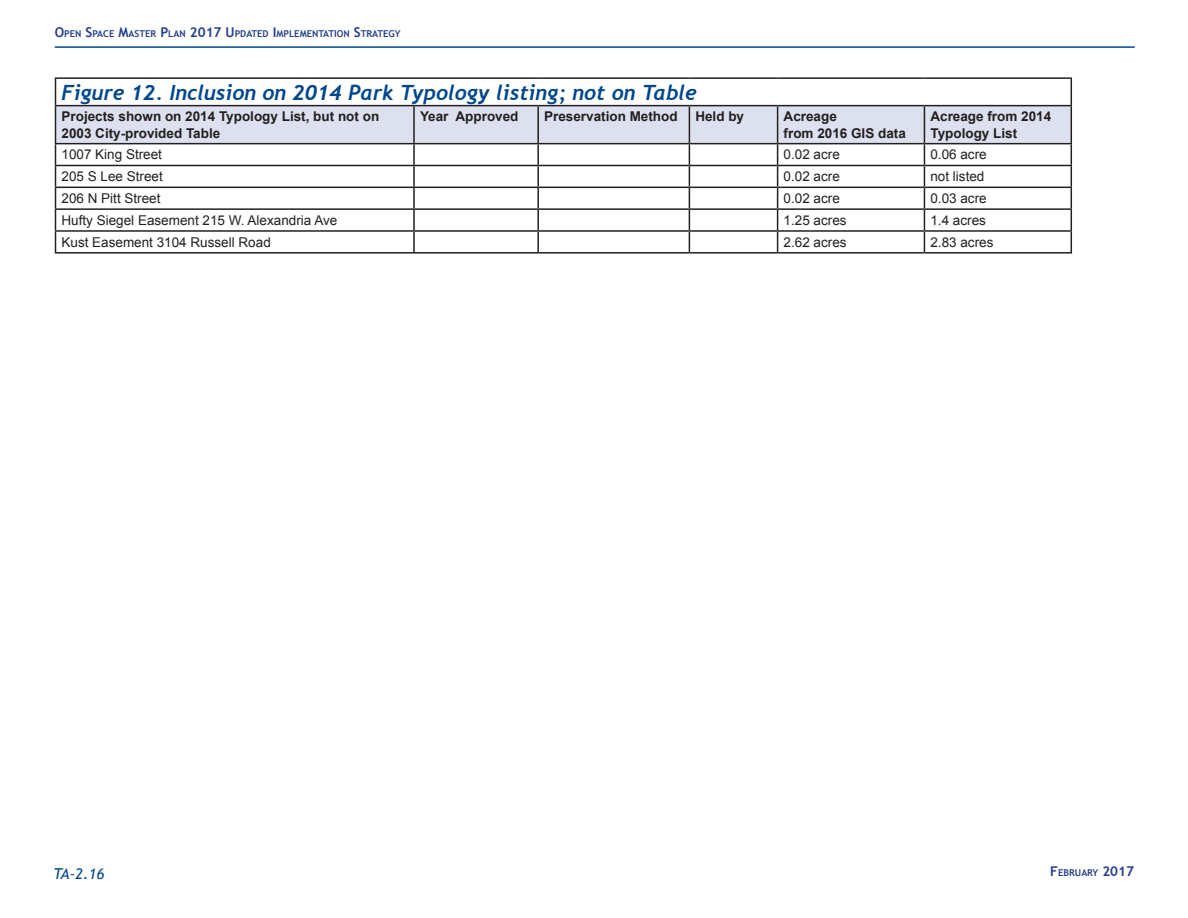
<style>
.page{position:relative;width:1188px;height:918px;background:#fff}
.page>*{position:absolute;margin:0;border:0;box-sizing:border-box;transform-origin:0 0}
.t1{font:italic 700 21px "Trebuchet";color:#01478d}
.t2{font:italic 15px "Trebuchet MS";color:#01478d}
.t3{font:13.5px "Arial";color:#231f20}
.t4{font:700 13.5px/16.2px "Arial";color:#231f20}
.t5{font:700 9.45px "Trebuchet MS";color:#253f8e}
.s1{font-size:13.5px}
</style>
<div class="page">
<hr style="left:55px;top:46px;width:1080px;height:2px;background:#01478d">
<hr style="left:55px;top:252px;width:359px;height:2px;background:#231f20">
<hr style="left:414px;top:252px;width:124px;height:2px;background:#231f20">
<hr style="left:538px;top:252px;width:151px;height:2px;background:#231f20">
<hr style="left:689px;top:252px;width:89px;height:2px;background:#231f20">
<hr style="left:778px;top:252px;width:146px;height:2px;background:#231f20">
<hr style="left:924px;top:252px;width:148px;height:2px;background:#231f20">
<hr style="left:55px;top:77px;width:359px;height:2px;background:#231f20">
<hr style="left:414px;top:77px;width:124px;height:2px;background:#231f20">
<hr style="left:538px;top:77px;width:151px;height:2px;background:#231f20">
<hr style="left:689px;top:77px;width:89px;height:2px;background:#231f20">
<hr style="left:778px;top:77px;width:146px;height:2px;background:#231f20">
<hr style="left:924px;top:77px;width:148px;height:2px;background:#231f20">
<svg style="left:55px;top:79px;width:1017px;height:173px"></svg>
<p class="t5" style="left:55px;top:27px;width:347px"><span class="s1">O</span>PEN <span class="s1">S</span>PACE <span class="s1">M</span>ASTER <span class="s1">P</span> LAN <span class="s1">2017 U</span>PDATED <span class="s1">I</span>MPLEMENTATION <span class="s1">S</span>TRATEGY</p>
<h1 class="t1" style="left:62px;top:79px;width:637px">Figure 12. Inclusion on 2014 Park Typology listing; not on Table</h1>
<p class="t4" style="left:62px;top:109px;width:319px">Projects shown on 2014 Typology List, but not on<br>2003 City-provided Table</p>
<p class="t4" style="left:420px;top:109px;width:100px">Year Approved</p>
<p class="t4" style="left:544px;top:109px;width:135px">Preservation Method</p>
<p class="t4" style="left:695px;top:109px;width:50px">Held by</p>
<p class="t4" style="left:784px;top:109px;width:124px">Acreage<br>from 2016 GIS data</p>
<p class="t4" style="left:930px;top:109px;width:122px">Acreage from 2014<br>Typology List</p>
<p class="t3" style="left:62px;top:146px;width:102px">1007 King Street</p>
<p class="t3" style="left:784px;top:146px;width:58px">0.02 acre</p>
<p class="t3" style="left:930px;top:146px;width:58px">0.06 acre</p>
<p class="t3" style="left:62px;top:168px;width:103px">205 S Lee Street</p>
<p class="t3" style="left:784px;top:168px;width:58px">0.02 acre</p>
<p class="t3" style="left:930px;top:168px;width:56px">not listed</p>
<p class="t3" style="left:62px;top:190px;width:101px">206 N Pitt Street</p>
<p class="t3" style="left:784px;top:190px;width:58px">0.02 acre</p>
<p class="t3" style="left:930px;top:190px;width:58px">0.03 acre</p>
<p class="t3" style="left:62px;top:211px;width:277px">Hufty Siegel Easement 215 W. Alexandria Ave</p>
<p class="t3" style="left:784px;top:211px;width:65px">1.25 acres</p>
<p class="t3" style="left:930px;top:211px;width:57px">1.4 acres</p>
<p class="t3" style="left:62px;top:233px;width:211px">Kust Easement 3104 Russell Road</p>
<p class="t3" style="left:784px;top:233px;width:65px">2.62 acres</p>
<p class="t3" style="left:930px;top:233px;width:65px">2.83 acres</p>
<p class="t2" style="left:54px;top:865px;width:52px">TA-2.16</p>
<p class="t5" style="left:1050px;top:867px;width:85px"><span class="s1">F</span>EBRUARY <span class="s1">2017</span></p>
</div>
